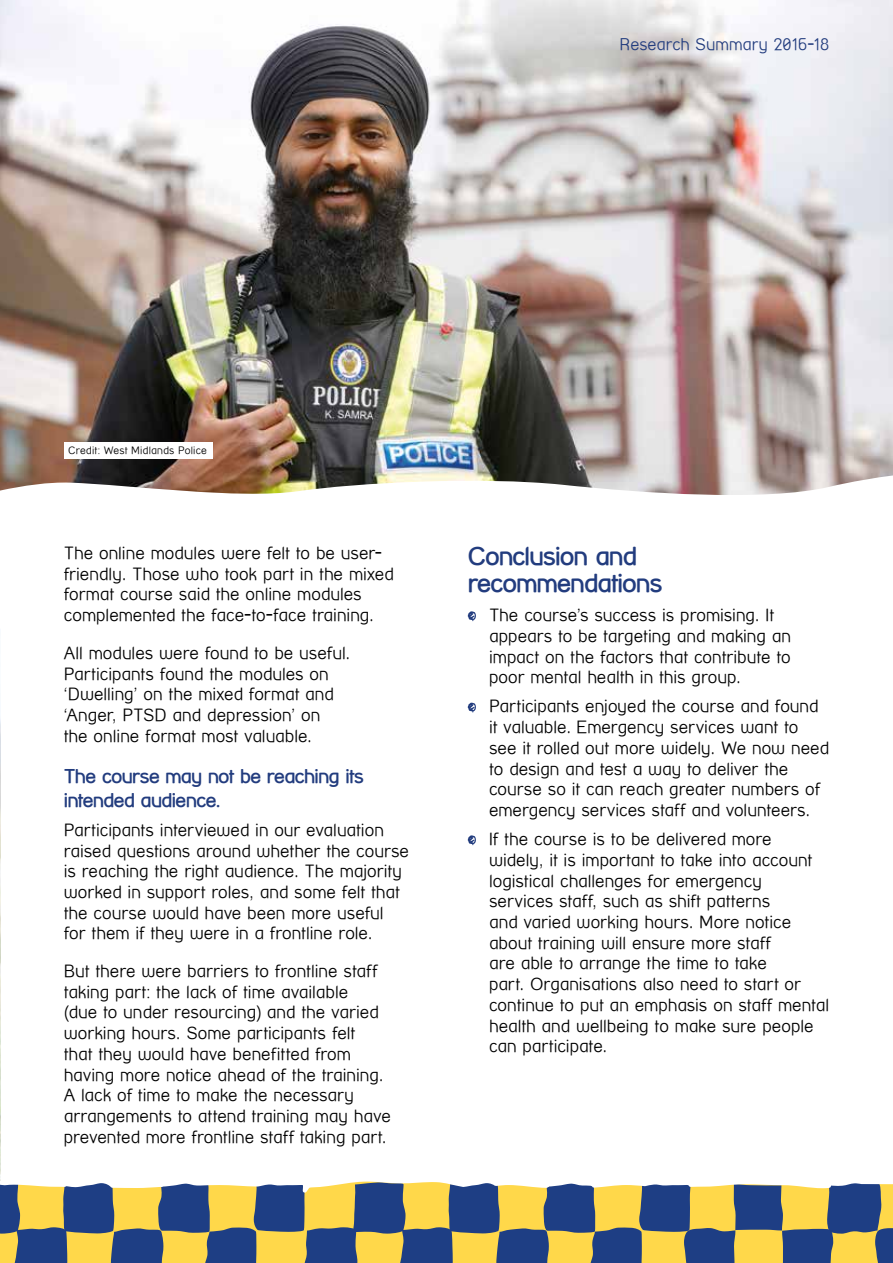
<style>
.page{position:relative;width:893px;height:1263px;background:#fff}
.page>*{position:absolute;margin:0;border:0;box-sizing:border-box;transform-origin:0 0}
.t1{font:700 25.5px/27px "Street Corner";letter-spacing:-.025em;color:#223c7e}
.t2{font:700 19.5px/24px "Street Corner";letter-spacing:-.025em;color:#223c7e}
.t3{font:100 17.25px/20.7px "Street Corner";color:#000}
.t4{font:100 16.5px "Street Corner";color:#223c7e}
.t5{font:100 10.5px "Street Corner";letter-spacing:.01em;color:#000}
</style>
<div class="page">
<svg style="left:468px;top:611px;width:8px;height:10px"></svg>
<svg style="left:468px;top:703px;width:8px;height:9px"></svg>
<svg style="left:468px;top:835px;width:8px;height:10px"></svg>
<img style="left:0;top:718px;width:1px;height:457px">
<img style="left:0;top:0;width:893px;height:495px">
<div style="left:64px;top:442px;width:149px;height:16px;background:#fff"></div>
<svg style="left:0;top:1176px;width:893px;height:87px;background:#949379"></svg>
<p class="t4" style="left:619px;top:35px;width:211px">Research Summary 2016-18</p>
<p class="t5" style="left:68px;top:444px;width:140px">Credit: West Midlands Police</p>
<p class="t3" style="left:64px;top:542px;width:331px">The online modules were felt to be user&shy;friendly. Those who took part in the mixed format course said the online modules complemented the face-to-face training.</p>
<p class="t3" style="left:64px;top:642px;width:288px">All modules were found to be useful.<br>Participants found the modules on ‘Dwelling’ on the mixed format and ‘Anger, PTSD and depression’ on<br>the online format most valuable.</p>
<p class="t2" style="left:64px;top:764px;width:302px">The course may not be reaching its intended audience.</p>
<p class="t3" style="left:64px;top:819px;width:347px">Participants interviewed in our evaluation raised questions around whether the course is reaching the right audience. The majority worked in support roles, and some felt that the course would have been more useful for them if they were in a frontline role.</p>
<p class="t3" style="left:64px;top:960px;width:329px">But there were barriers to frontline staff taking part: the lack of time available<br>(due to under resourcing) and the varied working hours. Some participants felt<br>that they would have benefitted from having more notice ahead of the training.<br>A lack of time to make the necessary arrangements to attend training may have prevented more frontline staff taking part.</p>
<h1 class="t1" style="left:468px;top:542px;width:196px">Conclusion and recommendations</h1>
<p class="t3" style="left:489px;top:605px;width:304px">The course’s success is promising. It appears to be targeting and making an impact on the factors that contribute to poor mental health in this group.</p>
<p class="t3" style="left:489px;top:696px;width:342px">Participants enjoyed the course and found it valuable. Emergency services want to see it rolled out more widely. We now need to design and test a way to deliver the course so it can reach greater numbers of emergency services staff and volunteers.</p>
<p class="t3" style="left:489px;top:829px;width:342px">If the course is to be delivered more widely, it is important to take into account logistical challenges for emergency services staff, such as shift patterns<br>and varied working hours. More notice about training will ensure more staff<br>are able to arrange the time to take<br>part. Organisations also need to start or continue to put an emphasis on staff mental health and wellbeing to make sure people can participate.</p>
</div>
